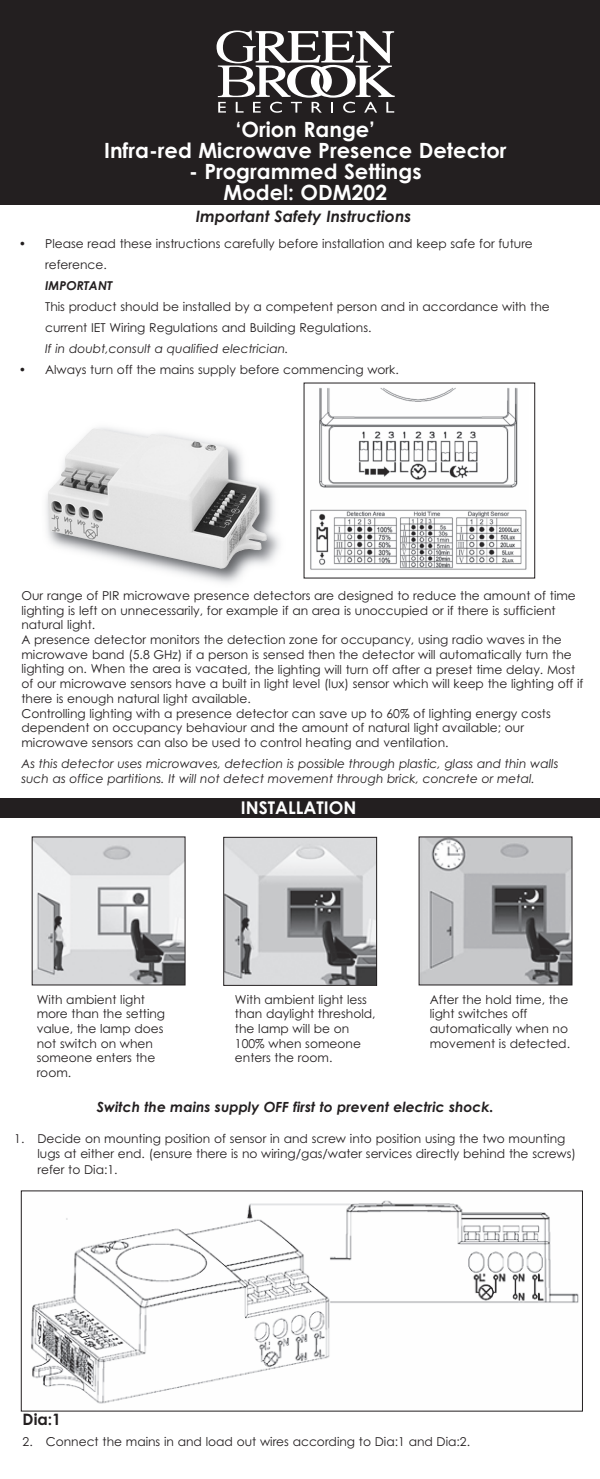
<style>
.page{position:relative;width:600px;height:1479px;background:#fff}
.page>*{position:absolute;margin:0;border:0;box-sizing:border-box;transform-origin:0 0}
.t1{font:700 21px/21px "Century Gothic";color:#fff;text-align:center}
.t2{font:700 17.5px "Century Gothic";color:#fff}
.t3{font:italic 700 15.75px "Century Gothic";color:#231f20}
.t4{font:700 15.75px "Century Gothic";color:#231f20}
.t5{font:italic 700 14px "Century Gothic";color:#231f20}
.t6{font:12.25px/14.7px "Century Gothic";color:#231f20}
.t7{font:italic 12.25px/14.7px "Century Gothic";color:#231f20}
.t8{font:italic 700 12.25px "Century Gothic";color:#231f20}
</style>
<div class="page">
<div style="left:0;top:0;width:600px;height:205px;background:#231f20"></div>
<svg style="left:217px;top:31px;width:178px;height:82px"></svg>
<img style="left:46px;top:486px;width:234px;height:97px">
<img style="left:47px;top:427px;width:220px;height:143px">
<div style="left:0;top:798px;width:600px;height:20px;background:#231f20"></div>
<img style="left:310px;top:387px;width:217px;height:183px">
<img style="left:34px;top:838px;width:150px;height:145px">
<img style="left:225px;top:838px;width:150px;height:145px">
<div style="left:223px;top:836px;width:154px;height:149px;border:1px solid #231f20"></div>
<img style="left:421px;top:838px;width:149px;height:145px">
<img style="left:31px;top:1200px;width:548px;height:204px">
<h1 class="t1" style="left:104px;top:119px;width:404px">‘Orion Range’<br>Infra-red Microwave Presence Detector</h1>
<h1 class="t1" style="left:189px;top:161px;width:234px">- Programmed Settings<br>Model: ODM202</h1>
<p class="t3" style="left:196px;top:207px;width:217px">Important Safety Instructions</p>
<p class="t6" style="left:45px;top:233px;width:489px;line-height:21px;text-indent:-26px">• Please read these instructions carefully before installation and keep safe for future reference.</p>
<p class="t8" style="left:45px;top:278px;width:69px">IMPORTANT</p>
<p class="t6" style="left:45px;top:296px;width:506px;line-height:21px">This product should be installed by a competent person and in accordance with the current IET Wiring Regulations and Building Regulations.</p>
<p class="t7" style="left:45px;top:341px;width:245px">If in doubt,consult a qualified electrician.</p>
<p class="t6" style="left:19px;top:362px;width:381px">• Always turn off the mains supply before commencing work.</p>
<p class="t6" style="left:21px;top:588px;width:564px">Our range of PIR microwave presence detectors are designed to reduce the amount of time lighting is left on unnecessarily, for example if an area is unoccupied or if there is sufficient natural light.<br>A presence detector monitors the detection zone for occupancy, using radio waves in the microwave band (5.8 GHz) if a person is sensed then the detector will automatically turn the lighting on. When the area is vacated, the lighting will turn off after a preset time delay. Most of our microwave sensors have a built in light level (lux) sensor which will keep the lighting off if there is enough natural light available.<br>Controlling lighting with a presence detector can save up to 60% of lighting energy costs dependent on occupancy behaviour and the amount of natural light available; our microwave sensors can also be used to control heating and ventilation.</p>
<p class="t7" style="left:21px;top:756px;width:539px">As this detector uses microwaves, detection is possible through plastic, glass and thin walls such as office partitions. It will not detect movement through brick, concrete or metal.</p>
<h2 class="t2" style="left:241px;top:798px;width:117px">INSTALLATION</h2>
<p class="t6" style="left:37px;top:991px;width:130px">With ambient light more than the setting value, the lamp does not switch on when someone enters the room.</p>
<p class="t6" style="left:235px;top:991px;width:142px">With ambient light less than daylight threshold, the lamp will be on<br>100% when someone enters the room.</p>
<p class="t6" style="left:430px;top:991px;width:142px">After the hold time, the light switches off automatically when no movement is detected.</p>
<p class="t5" style="left:97px;top:1099px;width:398px">Switch the mains supply OFF first to prevent electric shock.</p>
<p class="t6" style="left:37px;top:1131px;width:540px;text-indent:-23px">1. Decide on mounting position of sensor in and screw into position using the two mounting lugs at either end. (ensure there is no wiring/gas/water services directly behind the screws)</p>
<p class="t6" style="left:37px;top:1161px;width:82px">refer to Dia:1.</p>
<p class="t4" style="left:23px;top:1410px;width:40px">Dia:1</p>
<p class="t6" style="left:23px;top:1434px;width:449px">2. Connect the mains in and load out wires according to Dia:1 and Dia:2.</p>
</div>
